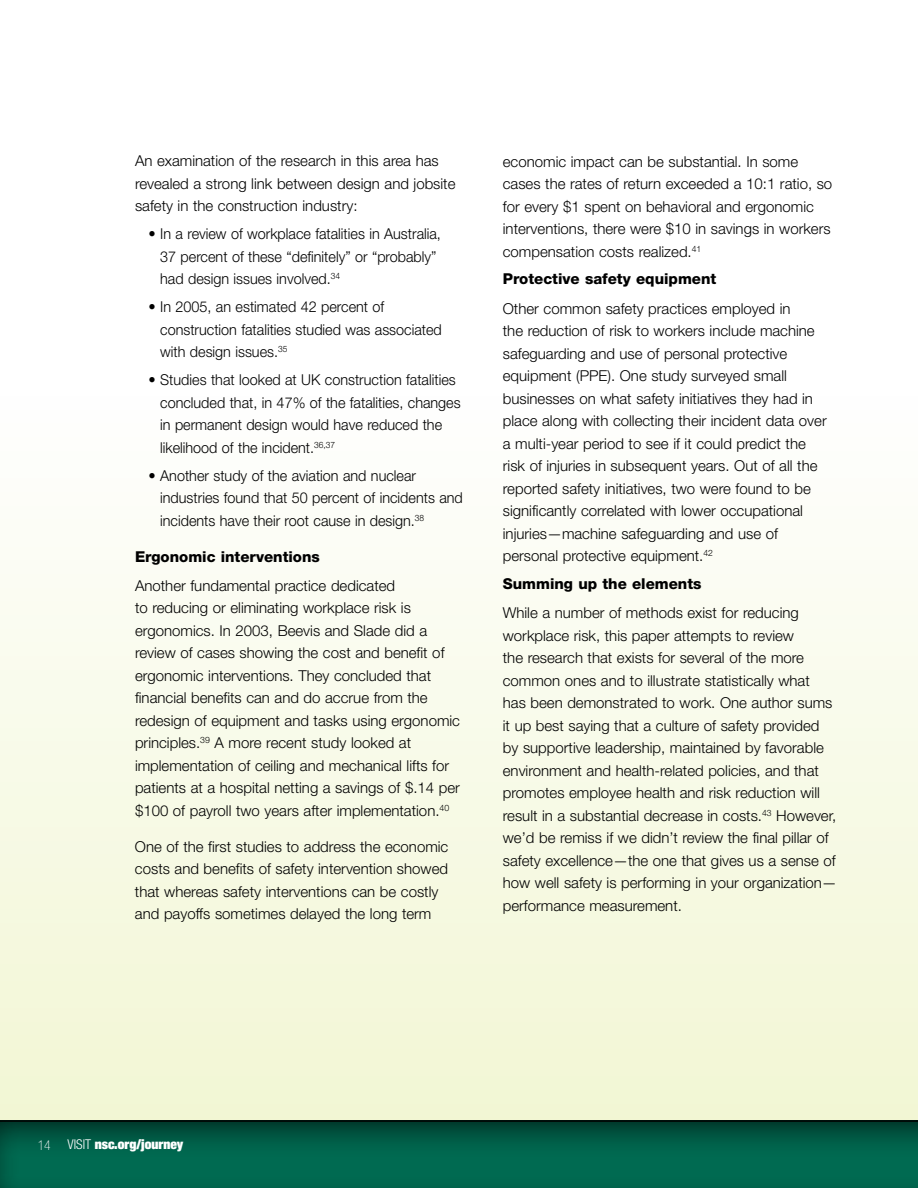
<style>
.page{position:relative;width:918px;height:1188px;background:#fff}
.page>*{position:absolute;margin:0;border:0;box-sizing:border-box;transform-origin:0 0}
.t1{font:300 15px/22.5px "Helvetica Neue LT Std";color:#000}
.t2{font:800 15px "Helvetica Neue LT Std";color:#000}
.t3{font:900 condensed 13.5px "Helvetica Neue LT Std";color:#fff}
.s1{font-weight:100}
.s2{font-weight:300}
</style>
<div class="page">
<div style="left:0;top:368px;width:918px;height:772px;background:linear-gradient(to bottom,#fff,#f1f6d2)"></div>
<div style="left:0;top:1109px;width:918px;height:79px;background:#000;opacity:.75"></div>
<hr style="left:0;top:1120px;width:918px;height:2px;background:#000">
<p class="t1" style="left:135px;top:150px;width:322px">An examination of the research in this area has revealed a strong link between design and jobsite safety in the construction industry:</p>
<p class="t1" style="left:160px;top:223px;width:282px;text-indent:-12px">• In a review of workplace fatalities in Australia,<br>37 percent of these “definitely” or “probably” had design issues involved.<sup>34</sup></p>
<p class="t1" style="left:160px;top:295px;width:283px;text-indent:-12px">• In 2005, an estimated 42 percent of construction fatalities studied was associated with design issues.<sup>35</sup></p>
<p class="t1" style="left:160px;top:368px;width:302px;text-indent:-12px">• Studies that looked at UK construction fatalities concluded that, in 47% of the fatalities, changes in permanent design would have reduced the likelihood of the incident.<sup>36,37</sup></p>
<p class="t1" style="left:160px;top:464px;width:304px;text-indent:-12px">• Another study of the aviation and nuclear industries found that 50 percent of incidents and incidents have their root cause in design.<sup>38</sup></p>
<p class="t2" style="left:135px;top:547px;width:186px">Ergonomic interventions</p>
<p class="t1" style="left:135px;top:574px;width:327px">Another fundamental practice dedicated<br>to reducing or eliminating workplace risk is ergonomics. In 2003, Beevis and Slade did a review of cases showing the cost and benefit of ergonomic interventions. They concluded that financial benefits can and do accrue from the redesign of equipment and tasks using ergonomic principles.<sup>39</sup> A more recent study looked at implementation of ceiling and mechanical lifts for patients at a hospital netting a savings of $.14 per $100 of payroll two years after implementation.<sup>40</sup></p>
<p class="t1" style="left:135px;top:835px;width:315px">One of the first studies to address the economic costs and benefits of safety intervention showed that whereas safety interventions can be costly and payoffs sometimes delayed the long term</p>
<p class="t1" style="left:503px;top:150px;width:331px">economic impact can be substantial. In some cases the rates of return exceeded a 10:1 ratio, so for every $1 spent on behavioral and ergonomic interventions, there were $10 in savings in workers compensation costs realized.<sup>41</sup></p>
<p class="t2" style="left:503px;top:270px;width:215px">Protective safety equipment</p>
<p class="t1" style="left:503px;top:297px;width:325px">Other common safety practices employed in<br>the reduction of risk to workers include machine safeguarding and use of personal protective equipment (PPE). One study surveyed small businesses on what safety initiatives they had in place along with collecting their incident data over a multi-year period to see if it could predict the risk of injuries in subsequent years. Out of all the reported safety initiatives, two were found to be significantly correlated with lower occupational injuries—machine safeguarding and use of personal protective equipment.<sup>42</sup></p>
<p class="t2" style="left:503px;top:575px;width:200px">Summing up the elements</p>
<p class="t1" style="left:503px;top:601px;width:336px">While a number of methods exist for reducing workplace risk, this paper attempts to review<br>the research that exists for several of the more common ones and to illustrate statistically what<br>has been demonstrated to work. One author sums it up best saying that a culture of safety provided by supportive leadership, maintained by favorable environment and health-related policies, and that promotes employee health and risk reduction will result in a substantial decrease in costs.<sup>43</sup> However, we’d be remiss if we didn’t review the final pillar of safety excellence—the one that gives us a sense of how well safety is performing in your organization— performance measurement.</p>
<p class="t3" style="left:38px;top:1135px;width:147px"><span class="s1">14</span> <span class="s2">Visit</span> nsc.org/journey</p>
</div>
